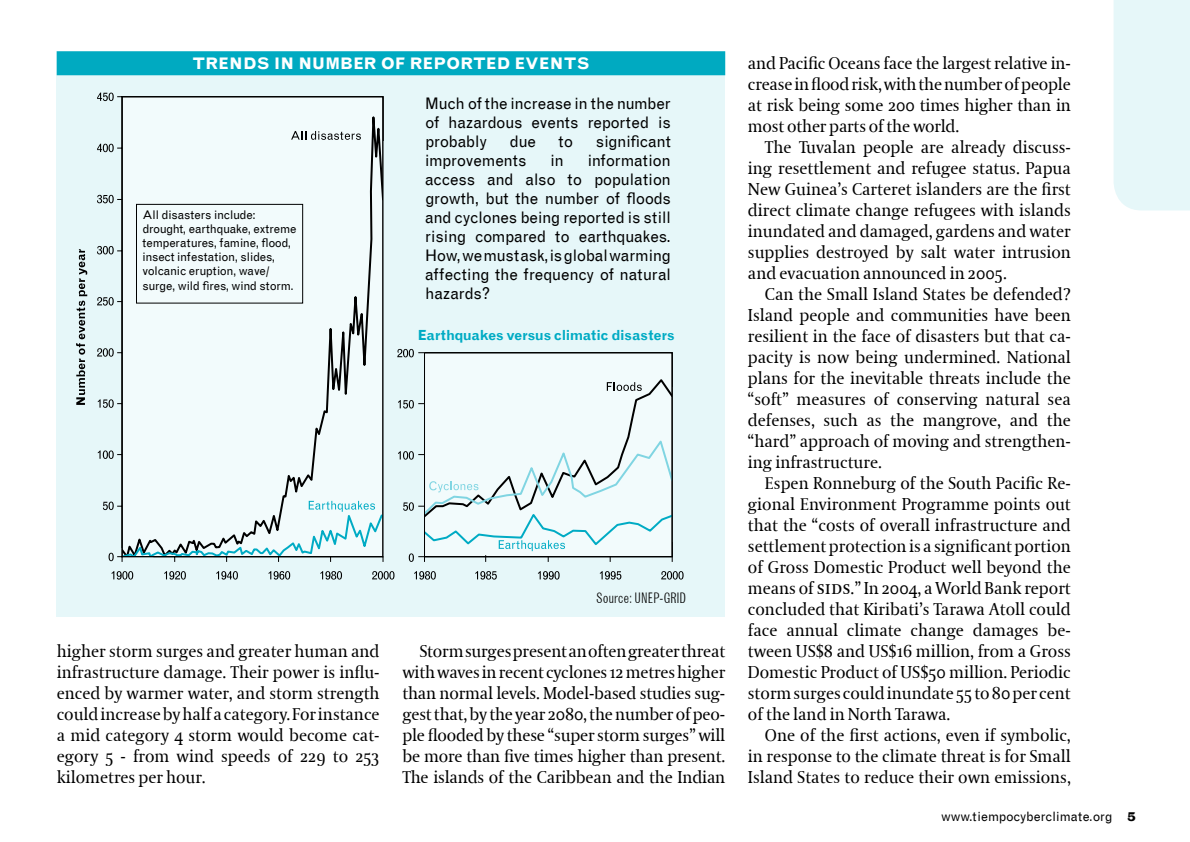
<style>
.page{position:relative;width:1190px;height:842px;background:#fff}
.page>*{position:absolute;margin:0;border:0;box-sizing:border-box;transform-origin:0 0}
.t1{font:17px/21px "Coranto Tiempo";color:#000;text-align:justify}
.t2{font:16px/19px "Grotesque";letter-spacing:-.015em;color:#000;text-align:justify}
.t3{font:700 16px "Grotesque";letter-spacing:.015em;color:#fff}
.t4{font:700 14px "Grotesque";letter-spacing:.005em;color:#00abc4}
.t5{font:300 condensed 14px "Grotesque";letter-spacing:-.015em;color:#000}
.t6{font:13px "Grotesque";letter-spacing:-.01em;color:#000}
.t7{font:12px/14px "Grotesque";letter-spacing:-.015em;color:#000}
.s1{font-family:"Coranto Tiempo Small Caps";font-size:19px}
.s2{font-weight:700;font-stretch:expanded}
</style>
<div class="page">
<div style="left:1113px;top:0;width:76px;height:210px;background:#e6f7f9"></div>
<div style="left:57px;top:51px;width:668px;height:566px;background:#e6f7f9"></div>
<div style="left:57px;top:51px;width:668px;height:24px;background:#00aac1"></div>
<svg style="left:76px;top:249px;width:11px;height:156px"></svg>
<svg style="left:97px;top:93px;width:17px;height:8px"></svg>
<svg style="left:97px;top:144px;width:17px;height:8px"></svg>
<svg style="left:97px;top:195px;width:17px;height:8px"></svg>
<svg style="left:97px;top:246px;width:17px;height:8px"></svg>
<svg style="left:97px;top:297px;width:17px;height:9px"></svg>
<svg style="left:97px;top:348px;width:17px;height:9px"></svg>
<svg style="left:98px;top:377px;width:585px;height:203px"></svg>
<svg style="left:117px;top:96px;width:555px;height:466px"></svg>
<div style="left:136px;top:204px;width:167px;height:99px;border:1px solid #000"></div>
<p class="t3" style="left:192px;top:54px;width:398px">Tren ds in n umber of reported events</p>
<p class="t2" style="left:425px;top:94px;width:247px">Much of the increase in the number of hazardous events reported is probably</p>
<p class="t2" style="left:509px;top:132px;width:28px">due</p>
<p class="t2" style="left:558px;top:132px;width:16px">to</p>
<p class="t2" style="left:595px;top:132px;width:77px">significant</p>
<p class="t2" style="left:425px;top:151px;width:103px">improvements</p>
<p class="t2" style="left:550px;top:151px;width:15px">in</p>
<p class="t2" style="left:425px;top:151px;width:247px;text-indent:162px">information access and also to population growth, but the number of floods and cyclones being reported is still rising compared to earthquakes.<br>How, we must ask, is global warming affecting the frequency of natural hazards?</p>
<p class="t7" style="left:142px;top:208px;width:155px">All disasters include: drought, earthquake, extreme temperatures, famine, flood, insect infestation, slides, volcanic eruption, wave/ surge, wild fires, wind storm.</p>
<p class="t4" style="left:417px;top:326px;width:258px">Earthquakes versus climatic disasters</p>
<p class="t5" style="left:596px;top:589px;width:91px">Source: UNEP-GRID</p>
<p class="t1" style="left:57px;top:641px;width:324px">higher storm surges and greater human and infrastructure damage. Their power is influ&shy;enced by warmer water, and storm strength could increase by half a category. For instance a mid category 4 storm would become cat&shy;egory 5 - from wind speeds of 229 to 253 kilometres per hour.</p>
<p class="t1" style="left:402px;top:641px;width:324px;text-indent:17px">Storm surges present an often greater threat with waves in recent cyclones 12 metres higher than normal levels. Model-based studies sug&shy;gest that, by the year 2080, the number of peo&shy;ple flooded by these “super storm surges” will be more than five times higher than present.<br>The islands of the Caribbean and the Indian</p>
<p class="t1" style="left:747px;top:53px;width:324px">and Pacific Oceans face the largest relative in&shy;crease in flood risk, with the number of people at risk being some 200 times higher than in most other parts of the world.</p>
<p class="t1" style="left:747px;top:137px;width:324px;text-indent:17px">The Tuvalan people are already discuss&shy;ing resettlement and refugee status. Papua New Guinea’s Carteret islanders are the first direct climate change refugees with islands inundated and damaged, gardens and water supplies destroyed by salt water intrusion and evacuation announced in 2005.</p>
<p class="t1" style="left:747px;top:284px;width:324px;text-indent:17px">Can the Small Island States be defended?<br>Island people and communities have been resilient in the face of disasters but that ca&shy;pacity is now being undermined. National plans for the inevitable threats include the “soft” measures of conserving natural sea defenses, such as the mangrove, and the “hard” approach of moving and strengthen&shy;ing infrastructure.</p>
<p class="t1" style="left:747px;top:473px;width:324px;text-indent:17px">Espen Ronneburg of the South Pacific Re&shy;gional Environment Programme points out that the “costs of overall infrastructure and settlement protection is a significant portion of Gross Domestic Product well beyond the means of <span class="s1">sids</span>.” In 2004, a World Bank report concluded that Kiribati’s Tarawa Atoll could face annual climate change damages be&shy;tween US$8 and US$16 million, from a Gross Domestic Product of US$50 million. Periodic storm surges could inundate 55 to 80 per cent of the land in North Tarawa.</p>
<p class="t1" style="left:747px;top:725px;width:324px;text-indent:17px">One of the first actions, even if symbolic, in response to the climate threat is for Small Island States to reduce their own emissions,</p>
<p class="t6" style="left:940px;top:809px;width:196px">www.tiempocyberclimate.org <span class="s2">5</span></p>
</div>
